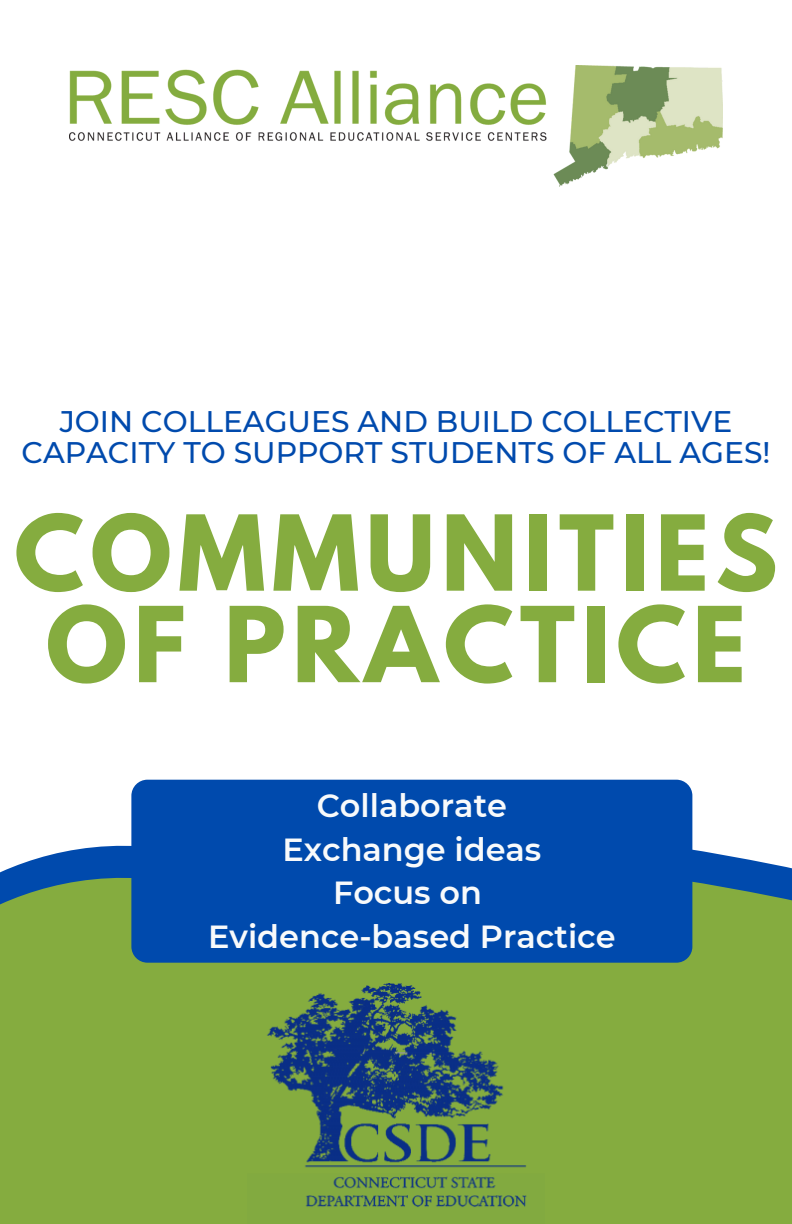
<style>
.page{position:relative;width:792px;height:1224px;background:#fff}
.page>*{position:absolute;margin:0;border:0;box-sizing:border-box;transform-origin:0 0}
.t1{font:700 92.6px/91.6px "League Spartan";letter-spacing:.07em;color:#85ac3f;text-align:center}
.t2{font:600 32px "Montserrat";color:#f8fafb}
.t3{font:500 29.8px/31.6px "Montserrat";color:#004aad;text-align:center}
</style>
<div class="page">
<svg style="left:21px;top:832px;width:750px;height:32px"></svg>
<div style="left:0;top:864px;width:792px;height:360px;background:#85ac3f"></div>
<div style="left:131px;top:780px;width:561px;height:183px;background:#004aad;border-radius:16px"></div>
<img style="left:247px;top:984px;width:297px;height:240px">
<img style="left:70px;top:65px;width:652px;height:122px">
<p class="t3" style="left:22px;top:405px;width:750px">JOIN COLLEAGUES AND BUILD COLLECTIVE<br>CAPACITY TO SUPPORT STUDENTS OF ALL AGES!</p>
<p class="t1" style="left:14px;top:519px;width:765px">COMMUNITIES<br>OF PRACTICE</p>
<p class="t2" style="left:317px;top:786px;width:192px">Collaborate</p>
<p class="t2" style="left:282px;top:830px;width:260px">Exchange ideas</p>
<p class="t2" style="left:333px;top:873px;width:150px">Focus on</p>
<p class="t2" style="left:208px;top:917px;width:409px">Evidence-based Practice</p>
</div>
